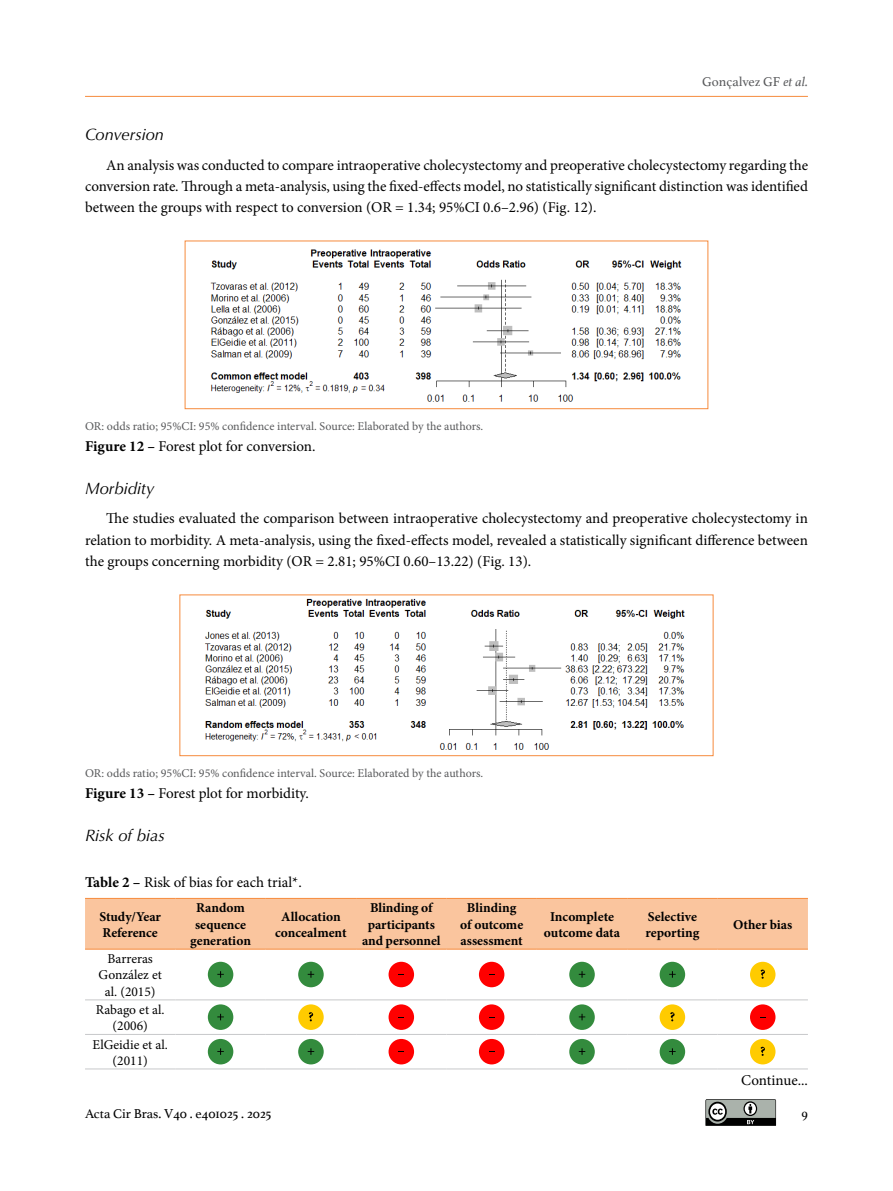
<style>
.page{position:relative;width:893px;height:1191px;background:#fff}
.page>*{position:absolute;margin:0;border:0;box-sizing:border-box;transform-origin:0 0}
.t1{font:italic 16.5px "Optima LT Std";color:#000}
.t2{font:15px/21.3px "Minion Pro";color:#000;text-align:justify}
.t3{font:700 13.5px/16.2px "Minion Pro";letter-spacing:-.005em;color:#000;text-align:center}
.t4{font:13.5px/16.2px "Minion Pro";color:#000;text-align:center}
.t5{font:13.5px "Athelas";color:#000}
.t6{font:13.5px "Athelas";color:#58595b}
.t7{font:12px "Minion Pro";color:#58595b}
.s1{font-style:italic}
.s2{font-weight:700}
</style>
<div class="page">
<svg style="left:705px;top:1099px;width:72px;height:27px;background:#777a77"></svg>
<hr style="left:85px;top:96px;width:723px;height:1px;background:#f68b3d">
<img style="left:210px;top:249px;width:472px;height:153px">
<div style="left:185px;top:241px;width:523px;height:168px;border:1px solid #f68b3d"></div>
<img style="left:204px;top:598px;width:481px;height:152px">
<div style="left:180px;top:594px;width:533px;height:162px;border:1px solid #f68b3d"></div>
<div style="left:85px;top:899px;width:723px;height:49px;background:#fac59e"></div>
<hr style="left:85px;top:999px;width:90px;height:1px;background:#c7c8ca">
<hr style="left:175px;top:999px;width:91px;height:1px;background:#c7c8ca">
<hr style="left:266px;top:999px;width:90px;height:1px;background:#c7c8ca">
<hr style="left:356px;top:999px;width:90px;height:1px;background:#c7c8ca">
<hr style="left:446px;top:999px;width:91px;height:1px;background:#c7c8ca">
<hr style="left:537px;top:999px;width:90px;height:1px;background:#c7c8ca">
<hr style="left:627px;top:999px;width:91px;height:1px;background:#c7c8ca">
<hr style="left:718px;top:999px;width:90px;height:1px;background:#c7c8ca">
<hr style="left:85px;top:1034px;width:90px;height:1px;background:#c7c8ca">
<hr style="left:175px;top:1034px;width:91px;height:1px;background:#c7c8ca">
<hr style="left:266px;top:1034px;width:90px;height:1px;background:#c7c8ca">
<hr style="left:356px;top:1034px;width:90px;height:1px;background:#c7c8ca">
<hr style="left:446px;top:1034px;width:91px;height:1px;background:#c7c8ca">
<hr style="left:537px;top:1034px;width:90px;height:1px;background:#c7c8ca">
<hr style="left:627px;top:1034px;width:91px;height:1px;background:#c7c8ca">
<hr style="left:718px;top:1034px;width:90px;height:1px;background:#c7c8ca">
<hr style="left:85px;top:1068px;width:90px;height:1px;background:#c7c8ca">
<hr style="left:175px;top:1068px;width:91px;height:1px;background:#c7c8ca">
<hr style="left:266px;top:1068px;width:90px;height:1px;background:#c7c8ca">
<hr style="left:356px;top:1068px;width:90px;height:1px;background:#c7c8ca">
<hr style="left:446px;top:1068px;width:91px;height:1px;background:#c7c8ca">
<hr style="left:537px;top:1068px;width:90px;height:1px;background:#c7c8ca">
<hr style="left:627px;top:1068px;width:91px;height:1px;background:#c7c8ca">
<hr style="left:718px;top:1068px;width:90px;height:1px;background:#c7c8ca">
<hr style="left:85px;top:898px;width:90px;height:1px;background:#f68b3d">
<hr style="left:175px;top:898px;width:91px;height:1px;background:#f68b3d">
<hr style="left:266px;top:898px;width:90px;height:1px;background:#f68b3d">
<hr style="left:356px;top:898px;width:90px;height:1px;background:#f68b3d">
<hr style="left:446px;top:898px;width:91px;height:1px;background:#f68b3d">
<hr style="left:537px;top:898px;width:90px;height:1px;background:#f68b3d">
<hr style="left:627px;top:898px;width:91px;height:1px;background:#f68b3d">
<hr style="left:718px;top:898px;width:90px;height:1px;background:#f68b3d">
<hr style="left:85px;top:948px;width:90px;height:1px;background:#f68b3d">
<hr style="left:175px;top:948px;width:91px;height:1px;background:#f68b3d">
<hr style="left:266px;top:948px;width:90px;height:1px;background:#f68b3d">
<hr style="left:356px;top:948px;width:90px;height:1px;background:#f68b3d">
<hr style="left:446px;top:948px;width:91px;height:1px;background:#f68b3d">
<hr style="left:537px;top:948px;width:90px;height:1px;background:#f68b3d">
<hr style="left:627px;top:948px;width:91px;height:1px;background:#f68b3d">
<hr style="left:718px;top:948px;width:90px;height:1px;background:#f68b3d">
<div style="left:208px;top:961px;width:25px;height:26px;background:#338b3d;border-radius:50%"></div>
<svg style="left:217px;top:971px;width:7px;height:6px"></svg>
<div style="left:298px;top:961px;width:26px;height:26px;background:#338b3d;border-radius:50%"></div>
<svg style="left:308px;top:971px;width:6px;height:6px"></svg>
<div style="left:389px;top:961px;width:25px;height:26px;background:#f00;border-radius:50%"></div>
<div style="left:479px;top:961px;width:25px;height:26px;background:#f00;border-radius:50%"></div>
<div style="left:569px;top:961px;width:26px;height:26px;background:#338b3d;border-radius:50%"></div>
<svg style="left:579px;top:971px;width:6px;height:6px"></svg>
<div style="left:660px;top:961px;width:25px;height:26px;background:#338b3d;border-radius:50%"></div>
<svg style="left:669px;top:971px;width:7px;height:6px"></svg>
<div style="left:750px;top:961px;width:25px;height:26px;background:#ffcb00;border-radius:50%"></div>
<svg style="left:761px;top:969px;width:4px;height:9px"></svg>
<div style="left:208px;top:1004px;width:25px;height:26px;background:#338b3d;border-radius:50%"></div>
<svg style="left:217px;top:1013px;width:7px;height:7px"></svg>
<div style="left:298px;top:1004px;width:26px;height:26px;background:#ffcb00;border-radius:50%"></div>
<svg style="left:309px;top:1012px;width:4px;height:9px"></svg>
<div style="left:389px;top:1004px;width:25px;height:26px;background:#f00;border-radius:50%"></div>
<div style="left:479px;top:1004px;width:25px;height:26px;background:#f00;border-radius:50%"></div>
<div style="left:569px;top:1004px;width:26px;height:26px;background:#338b3d;border-radius:50%"></div>
<svg style="left:579px;top:1013px;width:6px;height:7px"></svg>
<div style="left:660px;top:1004px;width:25px;height:26px;background:#ffcb00;border-radius:50%"></div>
<svg style="left:670px;top:1012px;width:5px;height:9px"></svg>
<div style="left:750px;top:1004px;width:25px;height:26px;background:#f00;border-radius:50%"></div>
<div style="left:208px;top:1039px;width:25px;height:25px;background:#338b3d;border-radius:50%"></div>
<svg style="left:217px;top:1048px;width:7px;height:6px"></svg>
<div style="left:298px;top:1039px;width:26px;height:25px;background:#338b3d;border-radius:50%"></div>
<svg style="left:308px;top:1048px;width:6px;height:6px"></svg>
<div style="left:389px;top:1039px;width:25px;height:25px;background:#f00;border-radius:50%"></div>
<div style="left:479px;top:1039px;width:25px;height:25px;background:#f00;border-radius:50%"></div>
<div style="left:569px;top:1039px;width:26px;height:25px;background:#338b3d;border-radius:50%"></div>
<svg style="left:579px;top:1048px;width:6px;height:6px"></svg>
<div style="left:660px;top:1039px;width:25px;height:25px;background:#338b3d;border-radius:50%"></div>
<svg style="left:669px;top:1048px;width:7px;height:6px"></svg>
<div style="left:750px;top:1039px;width:25px;height:25px;background:#ffcb00;border-radius:50%"></div>
<svg style="left:761px;top:1046px;width:4px;height:10px"></svg>
<p class="t6" style="left:702px;top:71px;width:107px">Gonçalvez GF <span class="s1">et al.</span></p>
<p class="t1" style="left:85px;top:124px;width:81px">Conversion</p>
<p class="t2" style="left:85px;top:154px;width:724px;text-indent:21px">An analysis was conducted to compare intraoperative cholecystectomy and preoperative cholecystectomy regarding the conversion rate. Through a meta-analysis, using the fixed-effects model, no statistically significant distinction was identified between the groups with respect to conversion (OR = 1.34; 95%CI 0.6–2.96) (Fig. 12).</p>
<p class="t7" style="left:85px;top:418px;width:400px">OR: odds ratio; 95%CI: 95% confidence interval. Source: Elaborated by the authors.</p>
<p class="t2" style="left:85px;top:436px;width:232px"><span class="s2">Figure 12 –</span> Forest plot for conversion.</p>
<p class="t1" style="left:85px;top:478px;width:71px">Morbidity</p>
<p class="t2" style="left:85px;top:508px;width:724px;text-indent:21px">The studies evaluated the comparison between intraoperative cholecystectomy and preoperative cholecystectomy in relation to morbidity. A meta-analysis, using the fixed-effects model, revealed a statistically significant difference between the groups concerning morbidity (OR = 2.81; 95%CI 0.60–13.22) (Fig. 13).</p>
<p class="t7" style="left:85px;top:765px;width:400px">OR: odds ratio; 95%CI: 95% confidence interval. Source: Elaborated by the authors.</p>
<p class="t2" style="left:85px;top:782px;width:225px"><span class="s2">Figure 13 –</span> Forest plot for morbidity.</p>
<p class="t1" style="left:85px;top:825px;width:81px">Risk of bias</p>
<p class="t2" style="left:85px;top:872px;width:218px"><span class="s2">Table 2 –</span> Risk of bias for each trial*.</p>
<p class="t3" style="left:99px;top:908px;width:63px;text-align:left">Study/Year<br>Reference</p>
<p class="t3" style="left:190px;top:900px;width:62px">Random sequence generation</p>
<p class="t3" style="left:275px;top:908px;width:73px">Allocation concealment</p>
<p class="t3" style="left:362px;top:900px;width:80px">Blinding of participants and personnel</p>
<p class="t3" style="left:460px;top:900px;width:65px">Blinding of outcome assessment</p>
<p class="t3" style="left:544px;top:908px;width:78px">Incomplete outcome data</p>
<p class="t3" style="left:645px;top:908px;width:56px;text-align:left">Selective reporting</p>
<p class="t3" style="left:733px;top:916px;width:61px">Other bias</p>
<p class="t4" style="left:99px;top:951px;width:65px">Barreras<br>González et al. (2015)</p>
<p class="t4" style="left:96px;top:1001px;width:70px">Rabago et al. (2006)</p>
<p class="t4" style="left:93px;top:1036px;width:77px">ElGeidie et al. (2011)</p>
<p class="t2" style="left:741px;top:1069px;width:68px">Continue...</p>
<p class="t5" style="left:85px;top:1102px;width:188px">Acta Cir Bras. V40 . e401025 . 2025</p>
<p class="t5" style="left:801px;top:1102px;width:8px">9</p>
</div>
